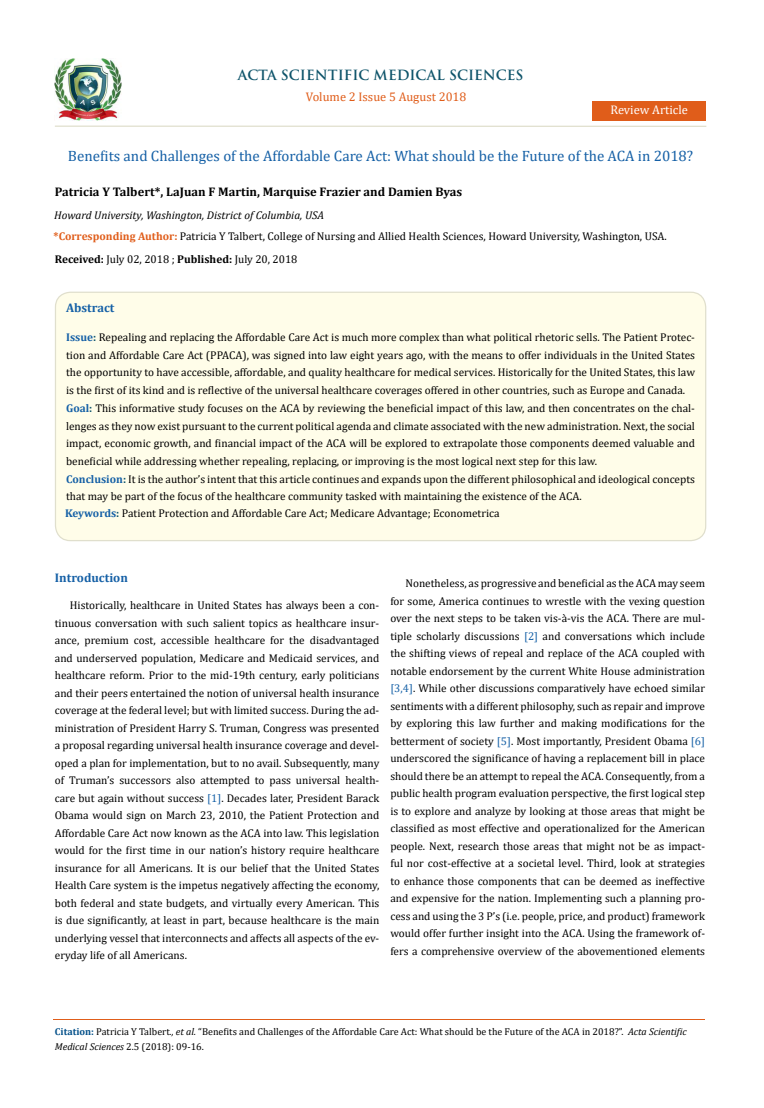
<style>
.page{position:relative;width:764px;height:1108px;background:#fff}
.page>*{position:absolute;margin:0;border:0;box-sizing:border-box;transform-origin:0 0}
.t1{font:15px "Cambria";color:#1560a6}
.t2{font:700 13.75px "Trajan Pro";color:#0e546a}
.t3{font:700 12.5px "Cambria";color:#000}
.t4{font:12.5px "Cambria";color:#e05d1a}
.t5{font:700 12.5px "Cambria";color:#1560a6}
.t6{font:12.5px "Cambria";color:#fff}
.t7{font:11.25px/17.5px "Cambria";color:#000}
.t8{font:10px/15px "Cambria";color:#000}
.s1{font-style:italic}
.s2{font-weight:700;color:#e05d1a}
.s3{font-weight:700}
.s4{font-weight:700;color:#1560a6}
.s5{font-weight:700;color:#0e546a}
.s6{color:#1560a6}
.s7{font-weight:700;color:#035089}
</style>
<div class="page">
<img style="left:54px;top:59px;width:67px;height:61px">
<div style="left:592px;top:101px;width:114px;height:20px;background:#e05d1a"></div>
<div style="left:55px;top:292px;width:650px;height:248px;background:#fffde9;border-radius:15px"></div>
<div style="left:55px;top:292px;width:651px;height:249px;border:1px solid #e0dfcd;border-radius:15px"></div>
<hr style="left:54px;top:1019px;width:651px;height:1px;background:#e05d1a">
<hr style="left:55px;top:126px;width:651px;height:1px;background:#e0dfcd">
<p class="t2" style="left:238px;top:66px;width:287px">ACTA SCIENTIFIC MEDICAL SCIENCES</p>
<p class="t4" style="left:306px;top:90px;width:162px">Volume 2 Issue 5 August 2018</p>
<p class="t6" style="left:610px;top:102px;width:79px">Review Article</p>
<h1 class="t1" style="left:68px;top:147px;width:627px">Benefits and Challenges of the Affordable Care Act: What should be the Future of the ACA in 2018?</h1>
<p class="t3" style="left:55px;top:183px;width:409px">Patricia Y Talbert*, LaJuan F Martin, Marquise Frazier and Damien Byas</p>
<p class="t7" style="left:54px;top:204px;width:615px;line-height:21.6px"><span class="s1">Howard University, Washington, District of Columbia, USA<br></span><span class="s2">*Corresponding Author:</span> Patricia Y Talbert, College of Nursing and Allied Health Sciences, Howard University, Washington, USA.</p>
<p class="t7" style="left:55px;top:250px;width:244px"><span class="s3">Received:</span> July 02, 2018 ; <span class="s3">Published:</span> July 20, 2018</p>
<p class="t5" style="left:66px;top:299px;width:50px">Abstract</p>
<p class="t7" style="left:66px;top:329px;width:630px"><span class="s4">Issue</span><span class="s5">:</span> Repealing and replacing the Affordable Care Act is much more complex than what political rhetoric sells. The Patient Protec&shy;tion and Affordable Care Act (PPACA), was signed into law eight years ago, with the means to offer individuals in the United States the opportunity to have accessible, affordable, and quality healthcare for medical services. Historically for the United States, this law is the first of its kind and is reflective of the universal healthcare coverages offered in other countries, such as Europe and Canada.<br><span class="s4">Goal</span><span class="s5">:</span> This informative study focuses on the ACA by reviewing the beneficial impact of this law, and then concentrates on the chal&shy;lenges as they now exist pursuant to the current political agenda and climate associated with the new administration. Next, the social impact, economic growth, and financial impact of the ACA will be explored to extrapolate those components deemed valuable and beneficial while addressing whether repealing, replacing, or improving is the most logical next step for this law.<br><span class="s4">Conclusion</span><span class="s5">:</span> It is the author’s intent that this article continues and expands upon the different philosophical and ideological concepts that may be part of the focus of the healthcare community tasked with maintaining the existence of the ACA.</p>
<p class="t7" style="left:65px;top:504px;width:436px"><span class="s4">Keywords</span><span class="s5">:</span> Patient Protection and Affordable Care Act; Medicare Advantage; Econometrica</p>
<p class="t5" style="left:55px;top:569px;width:75px">Introduction</p>
<p class="t7" style="left:55px;top:596px;width:326px;text-align:justify;text-indent:15px">Historically, healthcare in United States has always been a con&shy;tinuous conversation with such salient topics as healthcare insur&shy;ance, premium cost, accessible healthcare for the disadvantaged and underserved population, Medicare and Medicaid services, and healthcare reform. Prior to the mid-19th century, early politicians and their peers entertained the notion of universal health insurance coverage at the federal level; but with limited success. During the ad&shy;ministration of President Harry S. Truman, Congress was presented a proposal regarding universal health insurance coverage and devel&shy;oped a plan for implementation, but to no avail. Subsequently, many of Truman’s successors also attempted to pass universal health&shy;care but again without success <span class="s6">[1]</span>. Decades later, President Barack Obama would sign on March 23, 2010, the Patient Protection and Affordable Care Act now known as the ACA into law. This legislation would for the first time in our nation’s history require healthcare insurance for all Americans. It is our belief that the United States Health Care system is the impetus negatively affecting the economy, both federal and state budgets, and virtually every American. This is due significantly, at least in part, because healthcare is the main underlying vessel that interconnects and affects all aspects of the ev&shy;eryday life of all Americans.</p>
<p class="t7" style="left:390px;top:574px;width:316px;text-align:justify;text-indent:15px">Nonetheless, as progressive and beneficial as the ACA may seem for some, America continues to wrestle with the vexing question over the next steps to be taken vis-à-vis the ACA. There are mul&shy;tiple scholarly discussions <span class="s6">[2]</span> and conversations which include the shifting views of repeal and replace of the ACA coupled with notable endorsement by the current White House administration <span class="s6">[3,4]</span>. While other discussions comparatively have echoed similar sentiments with a different philosophy, such as repair and improve by exploring this law further and making modifications for the betterment of society <span class="s6">[5]</span>. Most importantly, President Obama <span class="s6">[6] </span>underscored the significance of having a replacement bill in place should there be an attempt to repeal the ACA. Consequently, from a public health program evaluation perspective, the first logical step is to explore and analyze by looking at those areas that might be classified as most effective and operationalized for the American people. Next, research those areas that might not be as impact&shy;ful nor cost-effective at a societal level. Third, look at strategies to enhance those components that can be deemed as ineffective and expensive for the nation. Implementing such a planning pro&shy;cess and using the 3 P’s (i.e. people, price, and product) framework would offer further insight into the ACA. Using the framework of&shy;fers a comprehensive overview of the abovementioned elements</p>
<p class="t8" style="left:55px;top:1024px;width:633px"><span class="s7">Citation:</span> Patricia Y Talbert<span class="s1">., et al.</span> “Benefits and Challenges of the Affordable Care Act: What should be the Future of the ACA in 2018?”. <span class="s1">Acta Scientific<br>Medical Sciences</span> 2.5 (2018): 09-16.</p>
</div>
